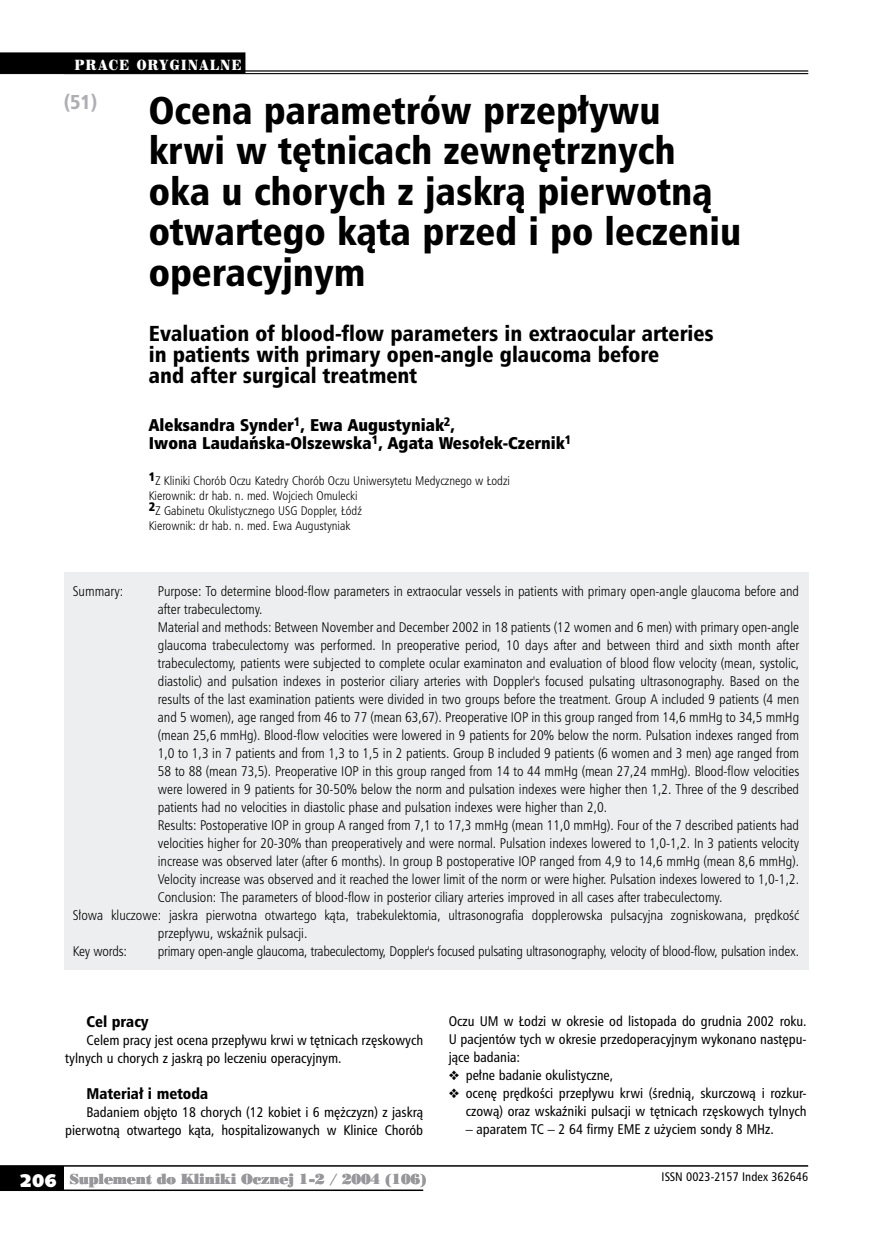
<style>
.page{position:relative;width:872px;height:1234px;background:#fff}
.page>*{position:absolute;margin:0;border:0;box-sizing:border-box;transform-origin:0 0}
.t1{font:37.5px/40.5px "Humnst 777 Blk Cn PL";color:#000}
.t2{font:21px/21px "Humnst 777 Blk Cn PL";color:#000}
.t3{font:19.5px "Humnst 777 Blk Cn PL";color:#aeafb2}
.t4{font:18px "Humanst 531 U Blk PL";color:#fff}
.t5{font:16.5px/18px "Humnst 777 X Blk Cn PL";color:#000}
.t6{font:15px "Humnst 777 Blk Cn PL";color:#000}
.t7{font:13.5px "Humnst 777 Lt Cn PL";color:#000}
.t8{font:13.5px/18px "Humnst 777 Cn PL";color:#000;text-align:right}
.t9{font:13.5px "Poster Bodoni PL";letter-spacing:-.015em;color:#98989c}
.t10{font:13.5px "Century 725 Blk PL";letter-spacing:.13em;color:#fff;scale:.8 1}
.t11{font:12px/15px "Humnst 777 Lt Cn PL";color:#000}
.t12{font:12px "Humnst 777 Cn PL";color:#000}
</style>
<div class="page">
<div style="left:0;top:1165px;width:64px;height:24px;background:#000"></div>
<hr style="left:0;top:1164px;width:808px;height:2px;background:#000">
<hr style="left:0;top:1189px;width:423px;height:1px;background:#000">
<hr style="left:0;top:71px;width:808px;height:1px;background:#000">
<hr style="left:0;top:73px;width:808px;height:1px;background:#000">
<div style="left:64px;top:571px;width:744px;height:398px;background:#edeeef"></div>
<div style="left:0;top:52px;width:245px;height:21px;background:#000"></div>
<p class="t10" style="left:75px;top:56px;width:210px">PRACE ORYGINALNE</p>
<h3 class="t3" style="left:64px;top:89px;width:35px">(51)</h3>
<h1 class="t1" style="left:149px;top:89px;width:594px">Ocena parametrów przepływu krwi w tętnicach zewnętrznych oka u chorych z jaskrą pierwotną otwartego kąta przed i po leczeniu operacyjnym</h1>
<h2 class="t2" style="left:149px;top:322px;width:566px">Evaluation of blood-flow parameters in extraocular arteries in patients with primary open-angle glaucoma before<br>and after surgical treatment</h2>
<p class="t5" style="left:149px;top:415px;width:424px">Alek-san-dra Syn-de-r<sup>1</sup>, Ewa Au-gu-sty-nia-k<sup>2</sup>,<br>Iwo-na Lau-dań-ska--O-lsze-wska<sup>1</sup>, Aga-ta We-so-łek--Cze-rn-ik<sup>1</sup></p>
<p class="t11" style="left:149px;top:473px;width:363px"><sup>1</sup>Z Kliniki Chorób Oczu Katedry Chorób Oczu Uniwersytetu Medycznego w Łodzi Kierownik: dr hab. n. med. Wojciech Omulecki<br><sup>2</sup>Z Gabinetu Okulistycznego USG Doppler, Łódź<br>Kierownik: dr hab. n. med. Ewa Augustyniak</p>
<p class="t7" style="left:73px;top:582px;width:52px">Summary:</p>
<p class="t7" style="left:158px;top:582px;width:643px">Purpose: To determine blood-flow parameters in extraocular vessels in patients with primary open-angle glaucoma before and</p>
<p class="t7" style="left:158px;top:600px;width:106px">after trabeculectomy.</p>
<p class="t7" style="left:158px;top:618px;width:643px">Material and methods: Between November and December 2002 in 18 patients (12 women and 6 men) with primary open-angle</p>
<p class="t7" style="left:158px;top:636px;width:642px">glaucoma trabeculectomy was performed. In preoperative period, 10 days after and between third and sixth month after</p>
<p class="t7" style="left:158px;top:654px;width:643px">trabeculectomy, patients were subjected to complete ocular examinaton and evaluation of blood flow velocity (mean, systolic,</p>
<p class="t7" style="left:158px;top:672px;width:643px">diastolic) and pulsation indexes in posterior ciliary arteries with Doppler's focused pulsating ultrasonography. Based on the</p>
<p class="t7" style="left:158px;top:690px;width:643px">results of the last examination patients were divided in two groups before the treatment. Group A included 9 patients (4 men</p>
<p class="t7" style="left:158px;top:708px;width:643px">and 5 women), age ranged from 46 to 77 (mean 63,67). Preoperative IOP in this group ranged from 14,6 mmHg to 34,5 mmHg</p>
<p class="t7" style="left:158px;top:726px;width:643px">(mean 25,6 mmHg). Blood-flow velocities were lowered in 9 patients for 20% below the norm. Pulsation indexes ranged from</p>
<p class="t7" style="left:158px;top:744px;width:643px">1,0 to 1,3 in 7 patients and from 1,3 to 1,5 in 2 patients. Group B included 9 patients (6 women and 3 men) age ranged from</p>
<p class="t7" style="left:158px;top:762px;width:643px">58 to 88 (mean 73,5). Preoperative IOP in this group ranged from 14 to 44 mmHg (mean 27,24 mmHg). Blood-flow velocities</p>
<p class="t7" style="left:158px;top:780px;width:643px">were lowered in 9 patients for 30-50% below the norm and pulsation indexes were higher then 1,2. Three of the 9 described</p>
<p class="t7" style="left:158px;top:798px;width:451px">patients had no velocities in diastolic phase and pulsation indexes were higher than 2,0.</p>
<p class="t7" style="left:158px;top:816px;width:643px">Results: Postoperative IOP in group A ranged from 7,1 to 17,3 mmHg (mean 11,0 mmHg). Four of the 7 described patients had</p>
<p class="t7" style="left:158px;top:834px;width:643px">velocities higher for 20-30% than preoperatively and were normal. Pulsation indexes lowered to 1,0-1,2. In 3 patients velocity</p>
<p class="t7" style="left:158px;top:852px;width:643px">increase was observed later (after 6 months). In group B postoperative IOP ranged from 4,9 to 14,6 mmHg (mean 8,6 mmHg).</p>
<p class="t7" style="left:158px;top:870px;width:643px">Velocity increase was observed and it reached the lower limit of the norm or were higher. Pulsation indexes lowered to 1,0-1,2.</p>
<p class="t7" style="left:158px;top:888px;width:566px">Conclusion: The parameters of blood-flow in posterior ciliary arteries improved in all cases after trabeculectomy.</p>
<p class="t7" style="left:73px;top:906px;width:728px">Słowa kluczowe: jaskra pierwotna otwartego kąta, trabekulektomia, ultrasonografia dopplerowska pulsacyjna zogniskowana, prędkość</p>
<p class="t7" style="left:158px;top:924px;width:151px">przepływu, wskaźnik pulsacji.</p>
<p class="t7" style="left:73px;top:942px;width:56px">Key words:</p>
<p class="t7" style="left:158px;top:942px;width:643px">primary open-angle glaucoma, trabeculectomy, Doppler's focused pulsating ultrasonography, velocity of blood-flow, pulsation index.</p>
<p class="t6" style="left:87px;top:1011px;width:64px">Cel pracy</p>
<p class="t8" style="left:65px;top:1030px;width:359px;text-align:left;text-indent:21px">Celem pracy jest ocena przepływu krwi w tętnicach rzęskowych tylnych u chorych z jaskrą po leczeniu operacyjnym.</p>
<p class="t6" style="left:87px;top:1083px;width:123px">Materiał i metoda</p>
<p class="t8" style="left:65px;top:1102px;width:359px">Badaniem objęto 18 chorych (12 kobiet i 6 mężczyzn) z jaskrą pierwotną otwartego kąta, hospitalizowanych w Klinice Chorób</p>
<p class="t8" style="left:449px;top:1011px;width:359px;text-align:justify">Oczu UM w Łodzi w okresie od listopada do grudnia 2002 roku.<br>U pacjentów tych w okresie przedoperacyjnym wykonano następu&shy;jące badania:</p>
<p class="t8" style="left:449px;top:1065px;width:166px">❖ pełne badanie okulistyczne,</p>
<p class="t8" style="left:449px;top:1083px;width:359px">❖ ocenę prędkości przepływu krwi (średnią, skurczową i rozkur&shy;czową) oraz wskaźniki pulsacji w tętnicach rzęskowych tylnych</p>
<p class="t8" style="left:466px;top:1119px;width:310px">– aparatem TC – 2 64 firmy EME z użyciem sondy 8 MHz.</p>
<h3 class="t4" style="left:20px;top:1168px;width:38px">206</h3>
<p class="t9" style="left:70px;top:1169px;width:359px">Suplement do Kliniki Ocznej 1-2 / 2004 (106)</p>
<p class="t12" style="left:661px;top:1168px;width:148px">ISSN 0023-2157 Index 362646</p>
</div>
